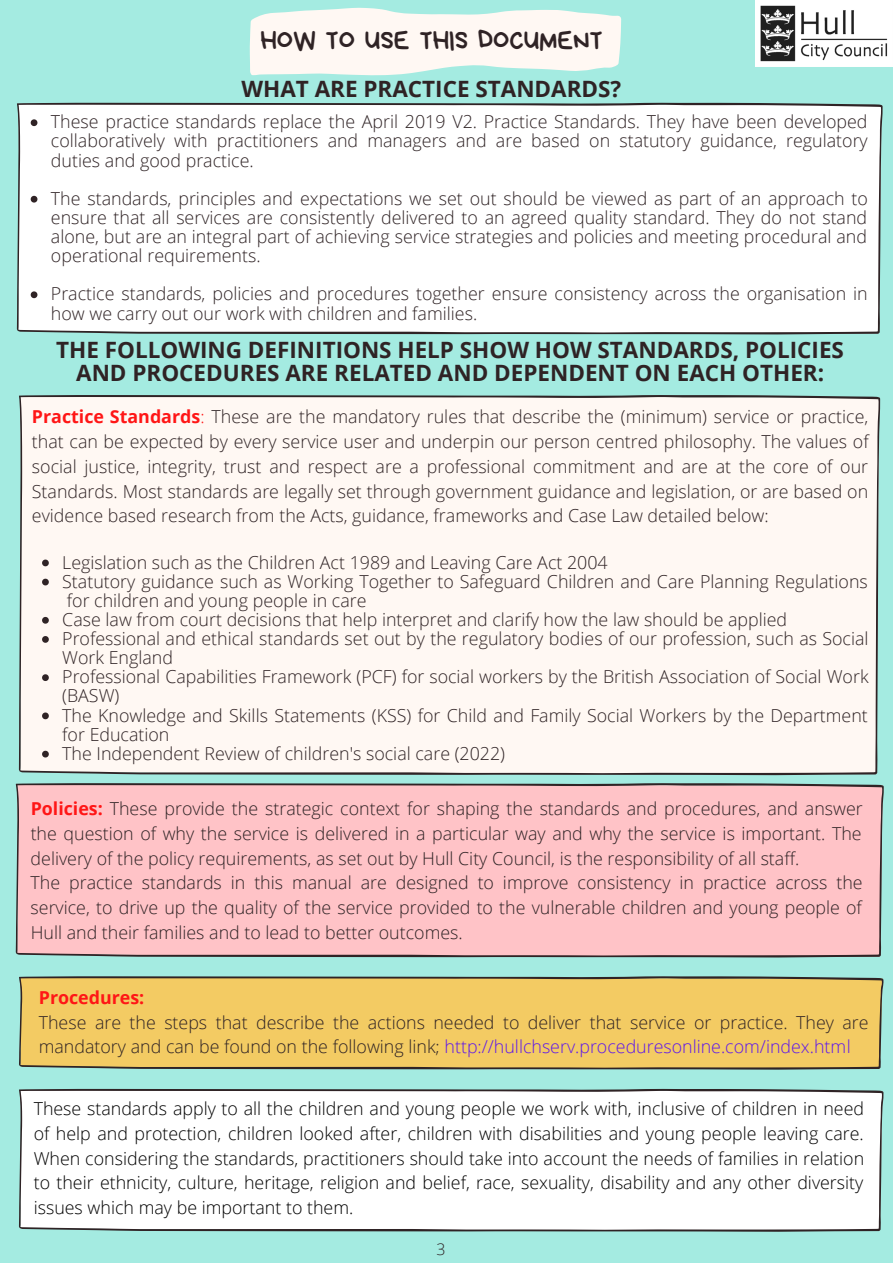
<style>
.page{position:relative;width:893px;height:1264px;background:#fff}
.page>*{position:absolute;margin:0;border:0;box-sizing:border-box;transform-origin:0 0}
.t1{font:26.55px "Bryndan Write";color:#2f2325}
.t2{font:700 22.5px/22.5px "Open Sans";color:#2f2325;text-align:center}
.t3{font:300 17.85px/19px "Open Sans";color:#2f2325}
.t4{font:300 17.85px/24.8px "Open Sans";color:#000;text-align:justify}
.t5{font:300 15.9px "Open Sans";color:#2f2325}
.s1{font-weight:700;color:#ff1616}
.s2{color:#ff1616}
.s3{color:#5e17eb}
</style>
<div class="page">
<div style="left:0;top:0;width:892px;height:1262px;background:#a4ebe1"></div>
<svg style="left:249px;top:7px;width:372px;height:69px;background:#f0f5f0"></svg>
<img style="left:755px;top:0;width:137px;height:66px">
<div style="left:17px;top:103px;width:865px;height:231px;background:#fff"></div>
<svg style="left:31px;top:119px;width:6px;height:7px"></svg>
<svg style="left:31px;top:196px;width:6px;height:6px"></svg>
<svg style="left:31px;top:291px;width:6px;height:7px"></svg>
<div style="left:19px;top:395px;width:861px;height:380px;background:#fff8f3"></div>
<div style="left:16px;top:783px;width:867px;height:174px;background:#ffc3c7"></div>
<svg style="left:42px;top:559px;width:7px;height:7px"></svg>
<svg style="left:42px;top:578px;width:7px;height:7px"></svg>
<svg style="left:42px;top:617px;width:7px;height:6px"></svg>
<svg style="left:42px;top:636px;width:7px;height:6px"></svg>
<svg style="left:42px;top:674px;width:7px;height:7px"></svg>
<svg style="left:42px;top:712px;width:7px;height:7px"></svg>
<svg style="left:42px;top:750px;width:7px;height:7px"></svg>
<div style="left:19px;top:976px;width:864px;height:93px;background:#f3cb63"></div>
<div style="left:19px;top:1088px;width:864px;height:143px;background:#fff"></div>
<p class="t1" style="left:260px;top:27px;width:344px">HOW TO USE THIS DOCUMENT</p>
<p class="t2" style="left:241px;top:77px;width:381px">WHAT ARE PRACTICE STANDARDS?</p>
<p class="t3" style="left:51px;top:112px;width:818px;text-align:justify">These practice standards replace the April 2019 V2. Practice Standards. They have been developed collaboratively with practitioners and managers and are based on statutory guidance, regulatory duties and good practice.</p>
<p class="t3" style="left:51px;top:188px;width:818px;text-align:justify">The standards, principles and expectations we set out should be viewed as part of an approach to ensure that all services are consistently delivered to an agreed quality standard. They do not stand alone, but are an integral part of achieving service strategies and policies and meeting procedural and operational requirements.</p>
<p class="t3" style="left:51px;top:284px;width:818px">Practice standards, policies and procedures together ensure consistency across the organisation in how we carry out our work with children and families.</p>
<p class="t2" style="left:56px;top:338px;width:789px">THE FOLLOWING DEFINITIONS HELP SHOW HOW STANDARDS, POLICIES<br>AND PROCEDURES ARE RELATED AND DEPENDENT ON EACH OTHER:</p>
<p class="t3" style="left:32px;top:404px;width:838px;line-height:24.8px;text-align:justify"><span class="s1">Practice Standards</span><span class="s2">:</span> These are the mandatory rules that describe the (minimum) service or practice, that can be expected by every service user and underpin our person centred philosophy. The values of social justice, integrity, trust and respect are a professional commitment and are at the core of our Standards. Most standards are legally set through government guidance and legislation, or are based on evidence based research from the Acts, guidance, frameworks and Case Law detailed below:</p>
<p class="t3" style="left:62px;top:552px;width:807px">Legislation such as the Children Act 1989 and Leaving Care Act 2004<br>Statutory guidance such as Working Together to Safeguard Children and Care Planning Regulations for children and young people in care<br>Case law from court decisions that help interpret and clarify how the law should be applied Professional and ethical standards set out by the regulatory bodies of our profession, such as Social Work England<br>Professional Capabilities Framework (PCF) for social workers by the British Association of Social Work (BASW)<br>The Knowledge and Skills Statements (KSS) for Child and Family Social Workers by the Department for Education<br>The Independent Review of children's social care (2022)</p>
<p class="t3" style="left:31px;top:795px;width:833px;line-height:24.8px"><span class="s1">Policies:</span> These provide the strategic context for shaping the standards and procedures, and answer the question of why the service is delivered in a particular way and why the service is important. The delivery of the policy requirements, as set out by Hull City Council, is the responsibility of all staff.<br>The practice standards in this manual are designed to improve consistency in practice across the service, to drive up the quality of the service provided to the vulnerable children and young people of Hull and their families and to lead to better outcomes.</p>
<p class="t3" style="left:39px;top:984px;width:831px;line-height:24.8px"><span class="s1">Procedures:<br></span>These are the steps that describe the actions needed to deliver that service or practice. They are mandatory and can be found on the following link; <span class="s3">http://hullchserv.proceduresonline.com/index.html</span></p>
<p class="t4" style="left:34px;top:1095px;width:832px">These standards apply to all the children and young people we work with, inclusive of children in need of help and protection, children looked after, children with disabilities and young people leaving care.<br>When considering the standards, practitioners should take into account the needs of families in relation to their ethnicity, culture, heritage, religion and belief, race, sexuality, disability and any other diversity issues which may be important to them.</p>
<p class="t5" style="left:436px;top:1237px;width:11px">3</p>
</div>
